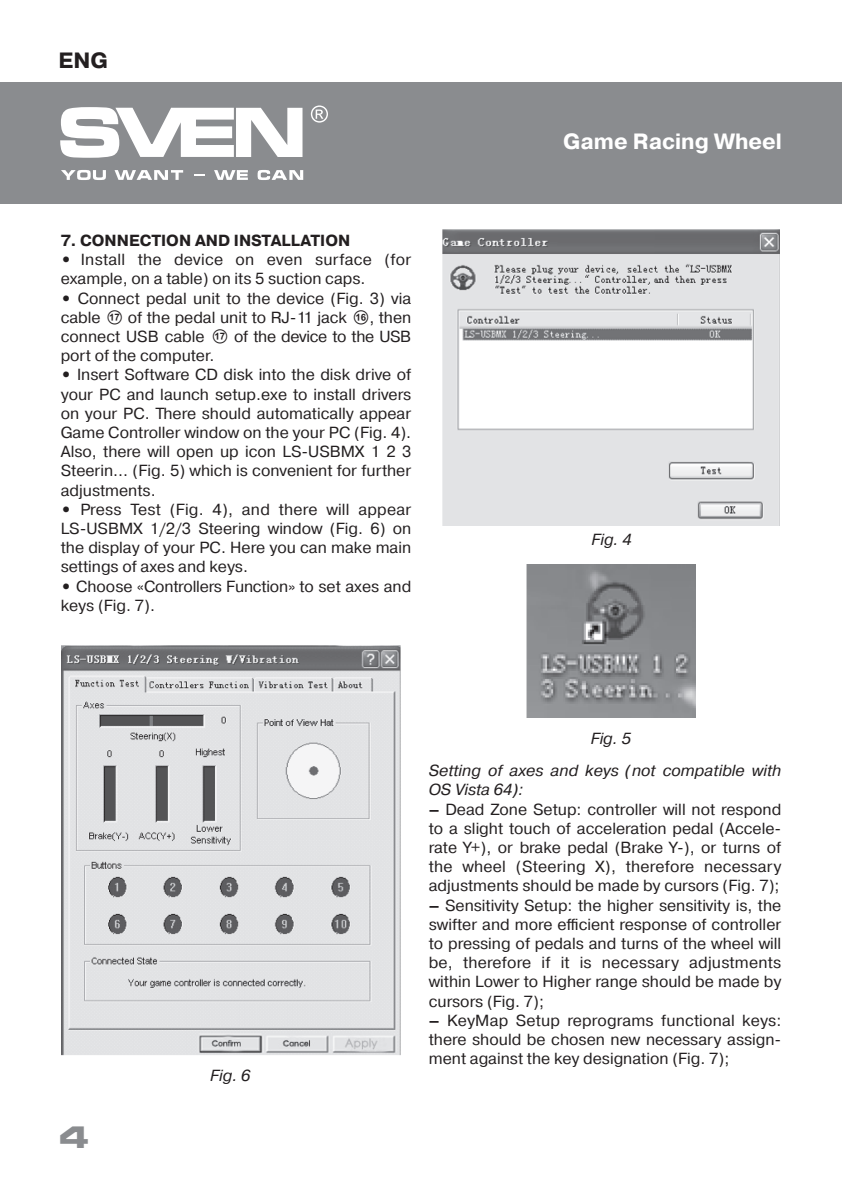
<style>
.page{position:relative;width:842px;height:1191px;background:#fff}
.page>*{position:absolute;margin:0;border:0;box-sizing:border-box;transform-origin:0 0}
.t1{font:700 30px "Micra";color:#8a8c8f}
.t2{font:700 22px "Pragmatica";color:#fff}
.t3{font:700 22px "Pragmatica";color:#231f20}
.t4{font:16px/19.2px "Pragmatica";color:#231f20;text-align:justify}
.t5{font:italic 16px/19.2px "Pragmatica";color:#231f20}
.t6{font:700 16px "Pragmatica";color:#231f20}
.s1{font-weight:700}
.s2{font-family:"SVEN"}
</style>
<div class="page">
<img style="left:443px;top:229px;width:336px;height:296px">
<img style="left:526px;top:564px;width:169px;height:153px">
<img style="left:61px;top:645px;width:340px;height:411px">
<div style="left:0;top:82px;width:842px;height:121px;background:#8a8c8f"></div>
<svg style="left:60px;top:107px;width:242px;height:51px"></svg>
<svg style="left:311px;top:105px;width:17px;height:18px"></svg>
<svg style="left:61px;top:170px;width:45px;height:10px"></svg>
<svg style="left:115px;top:170px;width:68px;height:10px"></svg>
<svg style="left:194px;top:174px;width:10px;height:2px"></svg>
<svg style="left:214px;top:170px;width:34px;height:10px"></svg>
<svg style="left:258px;top:170px;width:45px;height:10px"></svg>
<h2 class="t3" style="left:59px;top:46px;width:51px">ENG</h2>
<p class="t6" style="left:61px;top:230px;width:291px">7. CONNECTION AND INSTALLATION</p>
<p class="t4" style="left:61px;top:250px;width:352px"><span class="s1">•</span> Install the device on even surface (for example, on a table) on its 5 suction caps.</p>
<p class="t4" style="left:61px;top:289px;width:352px"><span class="s1">•</span> Connect pedal unit to the device (Fig. 3) via cable <span class="s2">q</span> of the pedal unit to RJ-11 jack <span class="s2">p</span>, then connect USB cable <span class="s2">q</span> of the device to the USB port of the computer.</p>
<p class="t4" style="left:61px;top:366px;width:352px"><span class="s1">•</span> Insert Software CD disk into the disk drive of your PC and launch setup.exe to install drivers on your PC. There should automatically appear Game Controller window on the your PC (Fig. 4).<br>Also, there will open up icon LS-USBMX 1 2 3<br>Steerin... (Fig. 5) which is convenient for further adjustments.</p>
<p class="t4" style="left:61px;top:500px;width:352px"><span class="s1">•</span> Press Test (Fig. 4), and there will appear LS-USBMX 1/2/3 Steering window (Fig. 6) on the display of your PC. Here you can make main settings of axes and keys.</p>
<p class="t4" style="left:61px;top:577px;width:352px"><span class="s1">•</span> Choose «Controllers Function» to set axes and keys (Fig. 7).</p>
<h2 class="t2" style="left:563px;top:127px;width:220px">Game Racing Wheel</h2>
<p class="t5" style="left:591px;top:530px;width:42px">Fig. 4</p>
<h1 class="t1" style="left:59px;top:1121px;width:33px">4</h1>
<p class="t5" style="left:210px;top:1065px;width:42px">Fig. 6</p>
<p class="t5" style="left:591px;top:729px;width:42px">Fig. 5</p>
<p class="t5" style="left:429px;top:761px;width:354px">Setting of axes and keys (not compatible with<br>OS Vista 64):</p>
<p class="t4" style="left:429px;top:800px;width:354px"><span class="s1">–</span> Dead Zone Setup: controller will not respond to a slight touch of acceleration pedal (Accele&shy;rate Y+), or brake pedal (Brake Y-), or turns of the wheel (Steering X), therefore necessary adjustments should be made by cursors (Fig. 7);</p>
<p class="t4" style="left:429px;top:896px;width:354px"><span class="s1">–</span> Sensitivity Setup: the higher sensitivity is, the swifter and more efficient response of controller to pressing of pedals and turns of the wheel will be, therefore if it is necessary adjustments within Lower to Higher range should be made by cursors (Fig. 7);</p>
<p class="t4" style="left:429px;top:1011px;width:354px"><span class="s1">–</span> KeyMap Setup reprograms functional keys: there should be chosen new necessary assign&shy;ment against the key designation (Fig. 7);</p>
</div>
